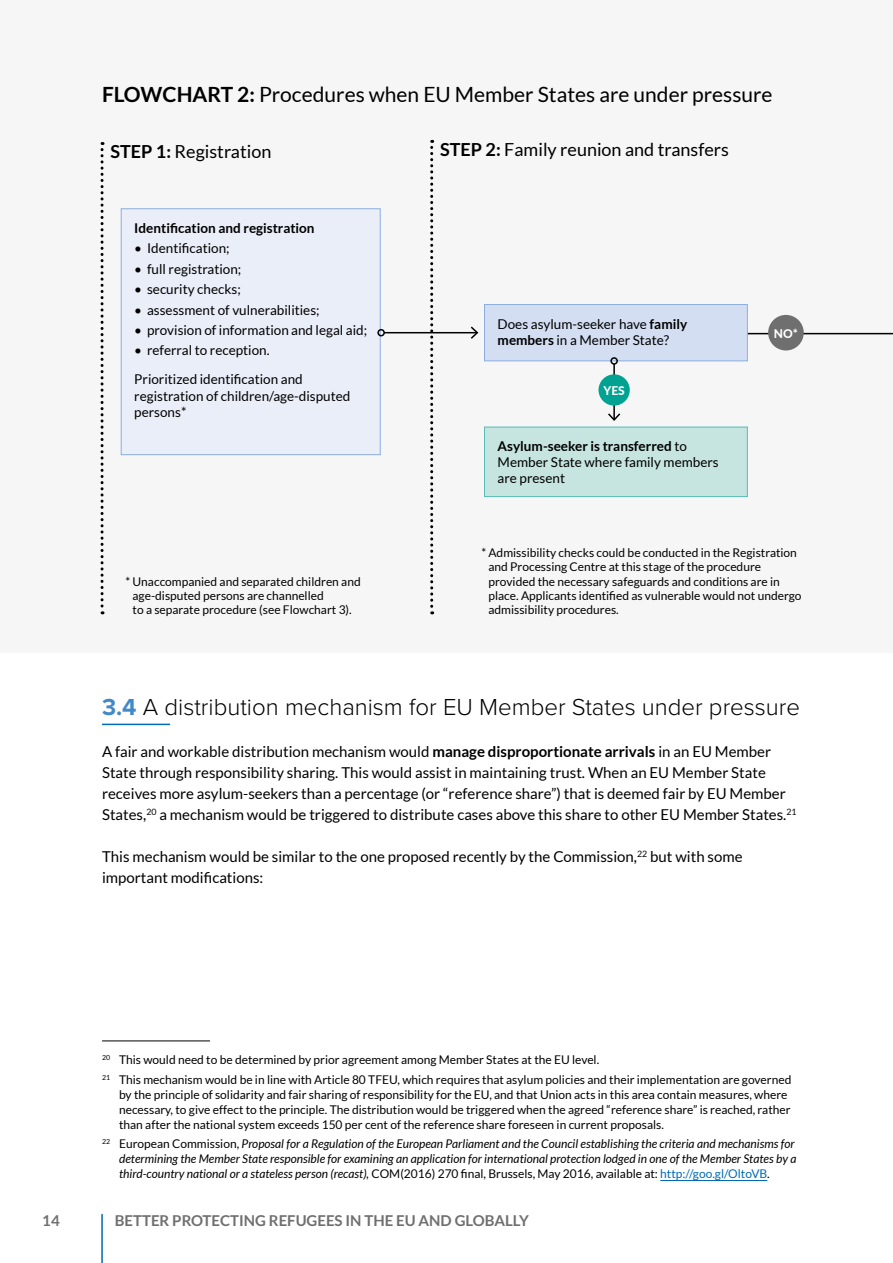
<style>
.page{position:relative;width:893px;height:1263px;background:#fff}
.page>*{position:absolute;margin:0;border:0;box-sizing:border-box;transform-origin:0 0}
.t1{font:300 24px "Proxima Nova";color:#000}
.t2{font:21px "Lato";color:#000}
.t3{font:18px "Lato";color:#000}
.t4{font:15px/21px "Lato";color:#000}
.t5{font:700 15px "Lato";color:#706f6f}
.t6{font:13.5px/16.2px "Lato";color:#000}
.t7{font:700 13.5px "Lato";color:#000}
.t8{font:12px/14.4px "Lato";color:#000}
.t9{font:italic 12px/15px "Lato";color:#000}
.t10{font:800 12px "Lato";color:#fff}
.s1{font-weight:700}
.s2{font-weight:700;color:#4189c8}
.s3{font-style:normal}
.s4{font-style:normal;color:#006ab4}
</style>
<div class="page">
<hr style="left:101px;top:1214px;width:2px;height:49px;background:#006ab4">
<hr style="left:102px;top:724px;width:68px;height:1px;background:#006ab4">
<hr style="left:102px;top:1040px;width:108px;height:1px;background:#000">
<hr style="left:660px;top:1180px;width:107px;height:1px;background:#006ab4">
<div style="left:0;top:0;width:893px;height:652px;background:#f6f6f6"></div>
<svg style="left:101px;top:142px;width:3px;height:472px"></svg>
<hr style="left:737px;top:333px;width:156px;height:1px;background:#000">
<div style="left:121px;top:209px;width:259px;height:246px;background:#eaeef9"></div>
<div style="left:121px;top:208px;width:260px;height:247px;border:1px solid #8daedc"></div>
<div style="left:484px;top:304px;width:263px;height:57px;background:#d3def2"></div>
<div style="left:484px;top:304px;width:264px;height:57px;border:1px solid #8daedc"></div>
<div style="left:484px;top:427px;width:263px;height:70px;background:#c6e4e0"></div>
<div style="left:484px;top:427px;width:264px;height:70px;border:1px solid #5bbdb3"></div>
<hr style="left:384px;top:332px;width:93px;height:1px;background:#000">
<div style="left:377px;top:329px;width:8px;height:7px;border:2px solid #000;border-radius:50%"></div>
<svg style="left:469px;top:326px;width:10px;height:13px"></svg>
<hr style="left:613px;top:364px;width:2px;height:56px;background:#000">
<div style="left:610px;top:357px;width:8px;height:8px;border:2px solid #000;border-radius:50%"></div>
<svg style="left:608px;top:412px;width:13px;height:9px"></svg>
<div style="left:598px;top:374px;width:32px;height:32px;background:#00a291;border-radius:50%"></div>
<div style="left:768px;top:315px;width:36px;height:35px;background:#706f6f;border-radius:50%"></div>
<svg style="left:430px;top:140px;width:3px;height:474px"></svg>
<h2 class="t2" style="left:102px;top:83px;width:672px"><span class="s1">FLOWCHART 2:</span> Procedures when EU Member States are under pressure</h2>
<h3 class="t3" style="left:111px;top:141px;width:162px"><span class="s1">STEP 1:</span> Registration</h3>
<p class="t7" style="left:134px;top:220px;width:182px">Identification and registration</p>
<p class="t6" style="left:134px;top:240px;width:97px">• Identification;</p>
<p class="t6" style="left:134px;top:261px;width:109px">• full registration;</p>
<p class="t6" style="left:134px;top:281px;width:108px">• security checks;</p>
<p class="t6" style="left:134px;top:301px;width:187px">• assessment of vulnerabilities;</p>
<p class="t6" style="left:134px;top:322px;width:234px">• provision of information and legal aid;</p>
<p class="t6" style="left:134px;top:336px;width:170px;line-height:29px">• referral to reception.<br>Prioritized identification and</p>
<p class="t6" style="left:134px;top:388px;width:218px">registration of children/age-disputed persons*</p>
<p class="t8" style="left:133px;top:574px;width:230px;text-indent:-7px">* Unaccompanied and separated children and age-disputed persons are channelled<br>to a separate procedure (see Flowchart 3).</p>
<h3 class="t3" style="left:440px;top:139px;width:290px"><span class="s1">STEP 2:</span> Family reunion and transfers</h3>
<p class="t6" style="left:498px;top:315px;width:191px">Does asylum-seeker have <span class="s1">family members</span> in a Member State?</p>
<p class="t10" style="left:603px;top:381px;width:23px">YES</p>
<p class="t6" style="left:498px;top:438px;width:223px"><span class="s1">Asylum-seeker is transferred</span> to<br>Member State where family members are present</p>
<p class="t10" style="left:774px;top:324px;width:26px">NO*</p>
<p class="t8" style="left:488px;top:545px;width:315px;text-indent:-7px">* Admissibility checks could be conducted in the Registration and Processing Centre at this stage of the procedure provided the necessary safeguards and conditions are in place. Applicants identified as vulnerable would not undergo admissibility procedures.</p>
<h1 class="t1" style="left:102px;top:693px;width:699px"><span class="s2">3.4</span> A distribution mechanism for EU Member States under pressure</h1>
<p class="t4" style="left:102px;top:741px;width:696px">A fair and workable distribution mechanism would <span class="s1">manage disproportionate arrivals</span> in an EU Member State through responsibility sharing. This would assist in maintaining trust. When an EU Member State receives more asylum-seekers than a percentage (or “reference share”) that is deemed fair by EU Member States,<sup>20</sup> a mechanism would be triggered to distribute cases above this share to other EU Member States.<sup>21</sup></p>
<p class="t4" style="left:102px;top:846px;width:642px">This mechanism would be similar to the one proposed recently by the Commission,<sup>22</sup> but with some important modifications:</p>
<p class="t8" style="left:102px;top:1050px;width:691px;line-height:19.2px"><sup>20</sup> This would need to be determined by prior agreement among Member States at the EU level.<br><sup>21</sup> This mechanism would be in line with Article 80 TFEU, which requires that asylum policies and their implementation are governed</p>
<p class="t8" style="left:119px;top:1087px;width:673px;line-height:15px">by the principle of solidarity and fair sharing of responsibility for the EU, and that Union acts in this area contain measures, where necessary, to give effect to the principle. The distribution would be triggered when the agreed “reference share” is reached, rather than after the national system exceeds 150 per cent of the reference share foreseen in current proposals.</p>
<p class="t9" style="left:119px;top:1136px;width:679px;text-indent:-17px"><sup>22</sup> <span class="s3">European Commission,</span> Proposal for a Regulation of the European Parliament and the Council establishing the criteria and mechanisms for determining the Member State responsible for examining an application for international protection lodged in one of the Member States by a third-country national or a stateless person (recast), <span class="s3">COM(2016) 270 final, Brussels, May 2016, available at:</span> <span class="s4">http://goo.gl/OltoVB</span><span class="s3">.</span></p>
<p class="t5" style="left:42px;top:1212px;width:19px">14</p>
<p class="t5" style="left:115px;top:1212px;width:415px">BETTER PROTECTING REFUGEES IN THE EU AND GLOBALLY</p>
</div>
